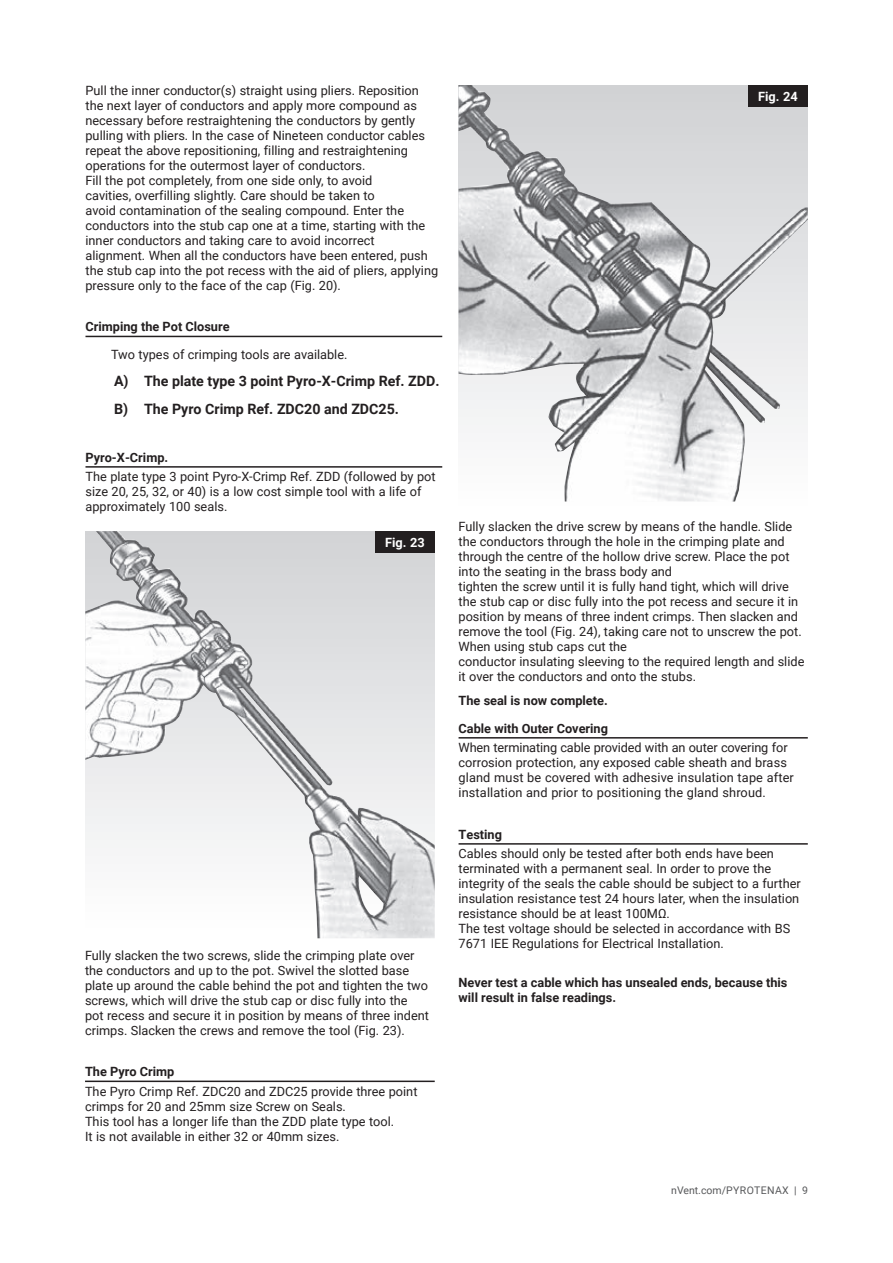
<style>
.page{position:relative;width:893px;height:1263px;background:#fff}
.page>*{position:absolute;margin:0;border:0;box-sizing:border-box;transform-origin:0 0}
.Alpha_chara{font:700 14.25px "Roboto";color:#231f20}
.Para_Text{font:12.75px/15px "Roboto";color:#231f20}
.Header_3_10pt{font:700 12.75px/15.3px "Roboto";color:#231f20}
.White_Text{font:700 12.75px "Roboto";color:#fff}
.t1{font:10.5px "Roboto";letter-spacing:.03em;color:#57585a}
</style>
<div class="page">
<hr style="left:85px;top:336px;width:357px;height:1px;background:#231f20">
<hr style="left:85px;top:466px;width:357px;height:2px;background:#231f20">
<hr style="left:85px;top:1080px;width:350px;height:2px;background:#231f20">
<svg style="left:315px;top:531px;width:120px;height:407px;background:#dadbdd"></svg>
<img style="left:85px;top:531px;width:235px;height:369px">
<div style="left:375px;top:531px;width:60px;height:22px;background:#231f20"></div>
<hr style="left:459px;top:737px;width:349px;height:1px;background:#231f20">
<hr style="left:459px;top:843px;width:349px;height:2px;background:#231f20">
<img style="left:459px;top:85px;width:349px;height:416px">
<div style="left:748px;top:85px;width:60px;height:21px;background:#231f20"></div>
<p class="Para_Text" style="left:85px;top:82px;width:354px">Pull the inner conductor(s) straight using pliers. Reposition the next layer of conductors and apply more compound as necessary before restraightening the conductors by gently pulling with pliers. In the case of Nineteen conductor cables repeat the above repositioning, filling and restraightening operations for the outermost layer of conductors.<br>Fill the pot completely, from one side only, to avoid<br>cavities, overfilling slightly. Care should be taken to<br>avoid contamination of the sealing compound. Enter the conductors into the stub cap one at a time, starting with the inner conductors and taking care to avoid incorrect<br>alignment. When all the conductors have been entered, push the stub cap into the pot recess with the aid of pliers, applying pressure only to the face of the cap (Fig. 20).</p>
<p class="Header_3_10pt" style="left:85px;top:319px;width:146px">Crimping the Pot Closure</p>
<p class="Para_Text" style="left:111px;top:347px;width:238px">Two types of crimping tools are available.</p>
<p class="Alpha_chara" style="left:114px;top:371px;width:327px">A) The plate type 3 point Pyro-X-Crimp Ref. ZDD.</p>
<p class="Alpha_chara" style="left:114px;top:399px;width:287px">B) The Pyro Crimp Ref. ZDC20 and ZDC25.</p>
<p class="Header_3_10pt" style="left:85px;top:449px;width:84px">Pyro-X-Crimp.</p>
<p class="Para_Text" style="left:85px;top:469px;width:352px">The plate type 3 point Pyro-X-Crimp Ref. ZDD (followed by pot size 20, 25, 32, or 40) is a low cost simple tool with a life of approximately 100 seals.</p>
<p class="White_Text" style="left:385px;top:533px;width:41px">Fig. 23</p>
<p class="Para_Text" style="left:85px;top:947px;width:345px">Fully slacken the two screws, slide the crimping plate over the conductors and up to the pot. Swivel the slotted base plate up around the cable behind the pot and tighten the two screws, which will drive the stub cap or disc fully into the pot recess and secure it in position by means of three indent crimps. Slacken the crews and remove the tool (Fig. 23).</p>
<p class="Header_3_10pt" style="left:85px;top:1064px;width:91px">The Pyro Crimp</p>
<p class="Para_Text" style="left:85px;top:1083px;width:334px">The Pyro Crimp Ref. ZDC20 and ZDC25 provide three point crimps for 20 and 25mm size Screw on Seals.<br>This tool has a longer life than the ZDD plate type tool.<br>It is not available in either 32 or 40mm sizes.</p>
<p class="White_Text" style="left:758px;top:87px;width:41px">Fig. 24</p>
<p class="Para_Text" style="left:459px;top:518px;width:347px">Fully slacken the drive screw by means of the handle. Slide the conductors through the hole in the crimping plate and through the centre of the hollow drive screw. Place the pot into the seating in the brass body and<br>tighten the screw until it is fully hand tight, which will drive the stub cap or disc fully into the pot recess and secure it in position by means of three indent crimps. Then slacken and remove the tool (Fig. 24), taking care not to unscrew the pot.<br>When using stub caps cut the<br>conductor insulating sleeving to the required length and slide it over the conductors and onto the stubs.</p>
<p class="Header_3_10pt" style="left:459px;top:692px;width:151px">The seal is now complete.</p>
<p class="Header_3_10pt" style="left:459px;top:720px;width:151px">Cable with Outer Covering</p>
<p class="Para_Text" style="left:459px;top:739px;width:337px">When terminating cable provided with an outer covering for corrosion protection, any exposed cable sheath and brass gland must be covered with adhesive insulation tape after installation and prior to positioning the gland shroud.</p>
<p class="Header_3_10pt" style="left:459px;top:826px;width:45px">Testing</p>
<p class="Para_Text" style="left:459px;top:846px;width:344px">Cables should only be tested after both ends have been terminated with a permanent seal. In order to prove the integrity of the seals the cable should be subject to a further insulation resistance test 24 hours later, when the insulation resistance should be at least 100MΩ.<br>The test voltage should be selected in accordance with BS 7671 IEE Regulations for Electrical Installation.</p>
<p class="Header_3_10pt" style="left:459px;top:974px;width:330px">Never test a cable which has unsealed ends, because this will result in false readings.</p>
<p class="t1" style="left:671px;top:1183px;width:138px">nVent.com/PYROTENAX | 9</p>
</div>
